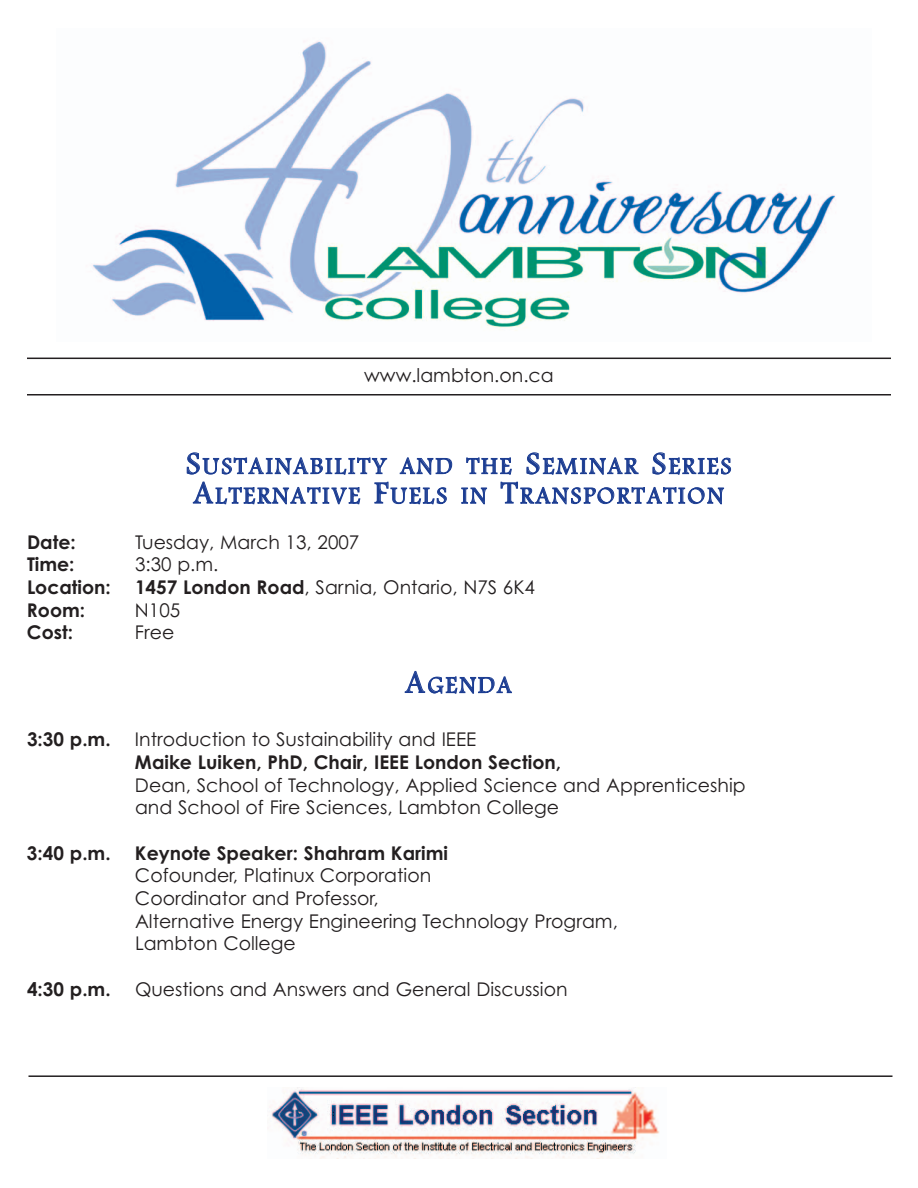
<style>
.page{position:relative;width:918px;height:1188px;background:#fff}
.page>*{position:absolute;margin:0;border:0;box-sizing:border-box;transform-origin:0 0}
.t1{font:24.3px/29.7px "Footlight MT Light";letter-spacing:.085em;color:#1c3d92;text-align:center}
.t2{font:18.9px/22.6px "Century Gothic";color:#231f20}
.t3{font:700 18.9px "Century Gothic";color:#231f20}
.s1{font-size:32.4px}
.s2{font-weight:700}
</style>
<div class="page">
<img style="left:92px;top:41px;width:744px;height:287px">
<hr style="left:27px;top:394px;width:864px;height:2px;background:#231f20">
<hr style="left:29px;top:1075px;width:864px;height:2px;background:#231f20">
<hr style="left:27px;top:358px;width:864px;height:1px;background:#231f20">
<img style="left:271px;top:1088px;width:389px;height:70px">
<p class="t2" style="left:364px;top:364px;width:191px">www.lambton.on.ca</p>
<p class="t1" style="left:186px;top:450px;width:547px"><span class="s1">S</span>USTAINABILITY AND THE <span class="s1">S</span>EMINAR <span class="s1">S</span>ERIES<br><span class="s1">A</span>LTERNATIVE <span class="s1">F</span>UELS IN <span class="s1">T</span>RANSPORTATION</p>
<p class="t3" style="left:27px;top:531px;width:50px">Date:</p>
<p class="t2" style="left:135px;top:531px;width:226px">Tuesday, March 13, 2007</p>
<p class="t3" style="left:27px;top:554px;width:49px">Time:</p>
<p class="t2" style="left:135px;top:553px;width:85px">3:30 p.m.</p>
<p class="t3" style="left:27px;top:576px;width:85px">Location:</p>
<p class="t2" style="left:135px;top:576px;width:402px"><span class="s2">1457 London Road</span>, Sarnia, Ontario, N7S 6K4</p>
<p class="t3" style="left:27px;top:599px;width:60px">Room:</p>
<p class="t2" style="left:135px;top:599px;width:47px">N105</p>
<p class="t3" style="left:27px;top:622px;width:48px">Cost:</p>
<p class="t2" style="left:135px;top:621px;width:41px">Free</p>
<p class="t1" style="left:405px;top:669px;width:108px"><span class="s1">A</span>GENDA</p>
<p class="t3" style="left:27px;top:729px;width:85px">3:30 p.m.</p>
<p class="t2" style="left:135px;top:728px;width:343px">Introduction to Sustainability and IEEE</p>
<p class="t3" style="left:135px;top:751px;width:428px">Maike Luiken, PhD, Chair, IEEE London Section,</p>
<p class="t2" style="left:135px;top:774px;width:612px">Dean, School of Technology, Applied Science and Apprenticeship and School of Fire Sciences, Lambton College</p>
<p class="t3" style="left:27px;top:842px;width:85px">3:40 p.m.</p>
<p class="t3" style="left:135px;top:842px;width:315px">Keynote Speaker: Shahram Karimi</p>
<p class="t2" style="left:135px;top:864px;width:484px">Cofounder, Platinux Corporation<br>Coordinator and Professor,<br>Alternative Energy Engineering Technology Program, Lambton College</p>
<p class="t3" style="left:27px;top:978px;width:85px">4:30 p.m.</p>
<p class="t2" style="left:135px;top:978px;width:434px">Questions and Answers and General Discussion</p>
</div>
